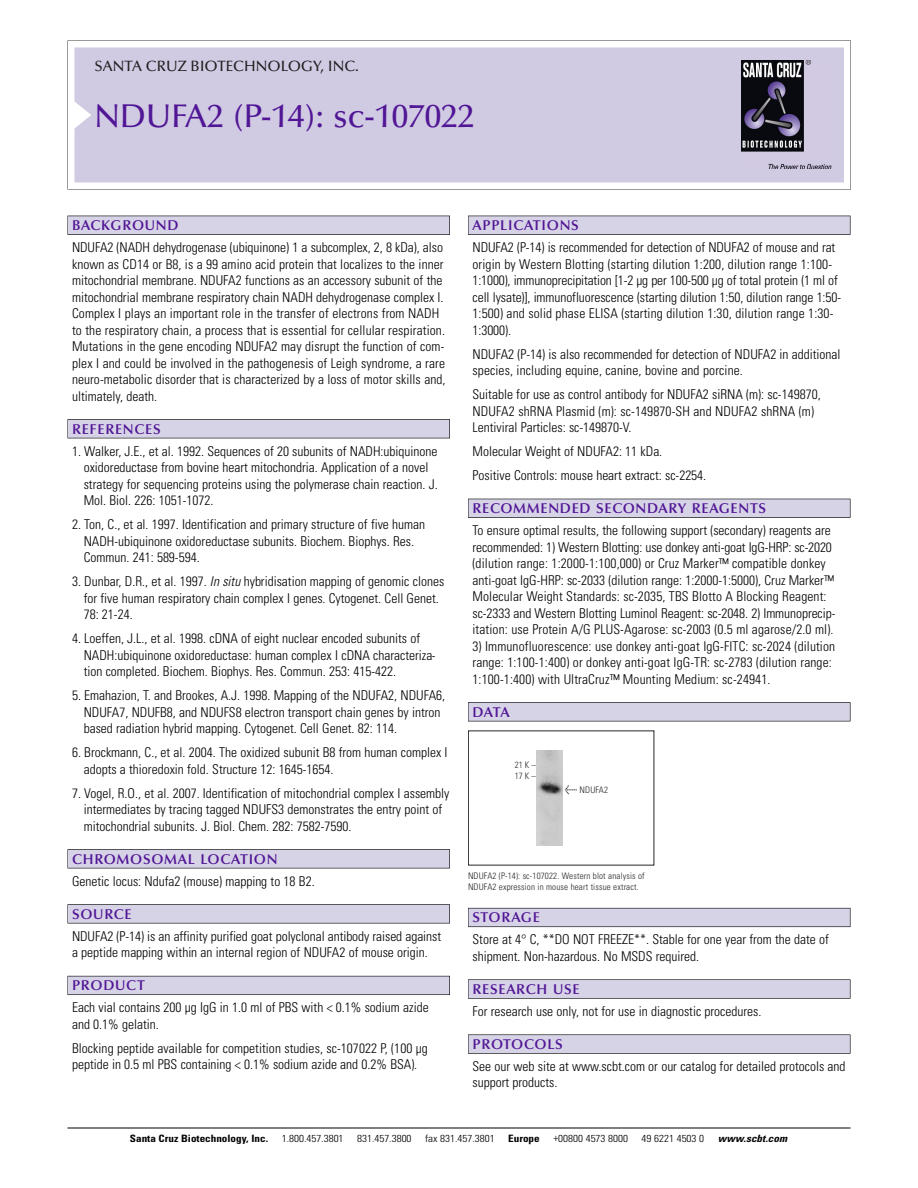
<style>
.page{position:relative;width:918px;height:1188px;background:#fff}
.page>*{position:absolute;margin:0;border:0;box-sizing:border-box;transform-origin:0 0}
.t1{font:500 33px "Optima";color:#511695}
.t2{font:500 15px "Optima";color:#231f20}
.t3{font:600 14.25px "Optima";letter-spacing:.05em;color:#511695}
.t4{font:300 condensed 13.5px/16.5px "Univers";color:#000}
.t5{font:300 condensed 10.2px "Univers";color:#000;scale:1.1 1}
.t6{font:700 condensed 10.2px "Univers";color:#000;scale:1.1 1}
.t7{font:italic 700 condensed 10.2px "Univers";letter-spacing:.005em;color:#000;scale:1.1 1}
.t8{font:9px/10.5px "Univers Condensed Light+GZYABU";letter-spacing:.015em;color:#272627}
.s1{font-style:italic}
.s2{font-family:"Meta Plus Book Roman+PIALHI";font-size:10.5px}
</style>
<div class="page">
<svg style="left:68px;top:40px;width:783px;height:149px"></svg>
<div style="left:74px;top:47px;width:770px;height:135px;background:#d1cae3"></div>
<img style="left:741px;top:60px;width:90px;height:108px">
<div style="left:68px;top:216px;width:382px;height:19px;background:#525155"></div>
<div style="left:68px;top:216px;width:381px;height:18px;background:#d7d3e7"></div>
<div style="left:68px;top:419px;width:382px;height:19px;background:#525155"></div>
<div style="left:68px;top:420px;width:381px;height:18px;background:#d7d3e7"></div>
<div style="left:68px;top:849px;width:382px;height:19px;background:#545357"></div>
<div style="left:68px;top:850px;width:381px;height:18px;background:#d7d3e7"></div>
<div style="left:68px;top:904px;width:382px;height:19px;background:#575759"></div>
<div style="left:68px;top:905px;width:381px;height:18px;background:#d7d3e7"></div>
<div style="left:68px;top:976px;width:382px;height:19px;background:#5b5a62"></div>
<div style="left:68px;top:976px;width:381px;height:18px;background:#d7d3e7"></div>
<div style="left:468px;top:216px;width:382px;height:19px;background:#525155"></div>
<div style="left:468px;top:216px;width:382px;height:18px;background:#d7d3e7"></div>
<div style="left:468px;top:499px;width:382px;height:19px;background:#515055"></div>
<div style="left:468px;top:499px;width:382px;height:18px;background:#d7d3e7"></div>
<div style="left:468px;top:702px;width:382px;height:19px;background:#545357"></div>
<div style="left:468px;top:703px;width:382px;height:18px;background:#d7d3e7"></div>
<div style="left:468px;top:908px;width:382px;height:19px;background:#66646e"></div>
<div style="left:468px;top:908px;width:382px;height:18px;background:#d7d3e7"></div>
<div style="left:468px;top:979px;width:382px;height:20px;background:#666"></div>
<div style="left:468px;top:980px;width:382px;height:18px;background:#d7d3e7"></div>
<svg style="left:468px;top:1034px;width:382px;height:20px"></svg>
<div style="left:468px;top:1035px;width:382px;height:18px;background:#d7d3e7"></div>
<hr style="left:68px;top:1128px;width:782px;height:1px;background:#000">
<img style="left:537px;top:751px;width:26px;height:95px">
<p class="t2" style="left:94px;top:61px;width:266px">SANTA CRUZ BIOTECHNOLOGY, INC.</p>
<h1 class="t1" style="left:94px;top:103px;width:381px">NDUFA2 (P-14): sc-107022</h1>
<p class="t3" style="left:72px;top:219px;width:108px">BACKGROUND</p>
<p class="t4" style="left:72px;top:240px;width:375px">NDUFA2 (NADH dehydrogenase (ubiquinone) 1 a subcomplex, 2, 8 kDa), also known as CD14 or B8, is a 99 amino acid protein that localizes to the inner mitochondrial membrane. NDUFA2 functions as an accessory subunit of the mitochondrial membrane respiratory chain NADH dehydrogenase complex I.<br>Complex I plays an important role in the transfer of electrons from NADH to the respiratory chain, a process that is essential for cellular respiration.<br>Mutations in the gene encoding NDUFA2 may disrupt the function of com&shy;plex I and could be involved in the pathogenesis of Leigh syndrome, a rare neuro-metabolic disorder that is characterized by a loss of motor skills and, ultimately, death.</p>
<p class="t3" style="left:72px;top:423px;width:90px">REFERENCES</p>
<p class="t4" style="left:84px;top:444px;width:356px;text-indent:-12px">1. Walker, J.E., et al. 1992. Sequences of 20 subunits of NADH:ubiquinone oxidoreductase from bovine heart mitochondria. Application of a novel strategy for sequencing proteins using the polymerase chain reaction. J.<br>Mol. Biol. 226: 1051-1072.</p>
<p class="t4" style="left:84px;top:517px;width:343px;text-indent:-12px">2. Ton, C., et al. 1997. Identification and primary structure of five human<br>NADH-ubiquinone oxidoreductase subunits. Biochem. Biophys. Res.<br>Commun. 241: 589-594.</p>
<p class="t4" style="left:84px;top:574px;width:362px;text-indent:-12px">3. Dunbar, D.R., et al. 1997. <span class="s1">In situ</span> hybridisation mapping of genomic clones for five human respiratory chain complex I genes. Cytogenet. Cell Genet.<br>78: 21-24.</p>
<p class="t4" style="left:84px;top:631px;width:353px;text-indent:-12px">4. Loeffen, J.L., et al. 1998. cDNA of eight nuclear encoded subunits of<br>NADH:ubiquinone oxidoreductase: human complex I cDNA characteriza&shy;tion completed. Biochem. Biophys. Res. Commun. 253: 415-422.</p>
<p class="t4" style="left:84px;top:688px;width:363px;text-indent:-12px">5. Emahazion, T. and Brookes, A.J. 1998. Mapping of the NDUFA2, NDUFA6,<br>NDUFA7, NDUFB8, and NDUFS8 electron transport chain genes by intron based radiation hybrid mapping. Cytogenet. Cell Genet. 82: 114.</p>
<p class="t4" style="left:84px;top:745px;width:365px;text-indent:-12px">6. Brockmann, C., et al. 2004. The oxidized subunit B8 from human complex I adopts a thioredoxin fold. Structure 12: 1645-1654.</p>
<p class="t4" style="left:84px;top:786px;width:367px;text-indent:-12px">7. Vogel, R.O., et al. 2007. Identification of mitochondrial complex I assembly intermediates by tracing tagged NDUFS3 demonstrates the entry point of mitochondrial subunits. J. Biol. Chem. 282: 7582-7590.</p>
<p class="t3" style="left:72px;top:853px;width:207px">CHROMOSOMAL LOCATION</p>
<p class="t4" style="left:72px;top:874px;width:244px">Genetic locus: Ndufa2 (mouse) mapping to 18 B2.</p>
<p class="t3" style="left:72px;top:908px;width:61px">SOURCE</p>
<p class="t4" style="left:72px;top:929px;width:371px">NDUFA2 (P-14) is an affinity purified goat polyclonal antibody raised against a peptide mapping within an internal region of NDUFA2 of mouse origin.</p>
<p class="t3" style="left:72px;top:980px;width:74px">PRODUCT</p>
<p class="t4" style="left:72px;top:1000px;width:358px">Each vial contains 200 µg IgG in 1.0 ml of PBS with &lt; 0.1% sodium azide and 0.1% gelatin.</p>
<p class="t4" style="left:72px;top:1041px;width:357px">Blocking peptide available for competition studies, sc-107022 P, (100 µg peptide in 0.5 ml PBS containing &lt; 0.1% sodium azide and 0.2% BSA).</p>
<p class="t3" style="left:473px;top:219px;width:108px">APPLICATIONS</p>
<p class="t4" style="left:473px;top:240px;width:370px">NDUFA2 (P-14) is recommended for detection of NDUFA2 of mouse and rat origin by Western Blotting (starting dilution 1:200, dilution range 1:100- 1:1000), immunoprecipitation [1-2 µg per 100-500 µg of total protein (1 ml of cell lysate)], immunofluorescence (starting dilution 1:50, dilution range 1:50- 1:500) and solid phase ELISA (starting dilution 1:30, dilution range 1:30- 1:3000).</p>
<p class="t4" style="left:473px;top:347px;width:370px">NDUFA2 (P-14) is also recommended for detection of NDUFA2 in additional species, including equine, canine, bovine and porcine.</p>
<p class="t4" style="left:473px;top:387px;width:350px">Suitable for use as control antibody for NDUFA2 siRNA (m): sc-149870,<br>NDUFA2 shRNA Plasmid (m): sc-149870-SH and NDUFA2 shRNA (m)<br>Lentiviral Particles: sc-149870-V.</p>
<p class="t4" style="left:473px;top:440px;width:235px;line-height:24px">Molecular Weight of NDUFA2: 11 kDa.<br>Positive Controls: mouse heart extract: sc-2254.</p>
<p class="t3" style="left:473px;top:503px;width:295px">RECOMMENDED SECONDARY REAGENTS</p>
<p class="t4" style="left:473px;top:523px;width:364px">To ensure optimal results, the following support (secondary) reagents are recommended: 1) Western Blotting: use donkey anti-goat IgG-HRP: sc-2020 (dilution range: 1:2000-1:100,000) or Cruz Marker™ compatible donkey anti-goat IgG-HRP: sc-2033 (dilution range: 1:2000-1:5000), Cruz Marker™ Molecular Weight Standards: sc-2035, TBS Blotto A Blocking Reagent: sc-2333 and Western Blotting Luminol Reagent: sc-2048. 2) Immunoprecip&shy;itation: use Protein A/G PLUS-Agarose: sc-2003 (0.5 ml agarose/2.0 ml).</p>
<p class="t4" style="left:473px;top:639px;width:364px">3) Immunofluorescence: use donkey anti-goat IgG-FITC: sc-2024 (dilution range: 1:100-1:400) or donkey anti-goat IgG-TR: sc-2783 (dilution range:<br>1:100-1:400) with UltraCruz™ Mounting Medium: sc-24941.</p>
<p class="t3" style="left:473px;top:706px;width:39px">DATA</p>
<p class="t8" style="left:515px;top:760px;width:22px;line-height:11.2px">21K–<br>17K–</p>
<p class="t8" style="left:565px;top:785px;width:45px"><span class="s2">&lt;</span> NDUFA2</p>
<p class="t8" style="left:468px;top:872px;width:178px">NDUFA2 (P-14): sc-107022. Western blot analysis of<br>NDUFA2 expression in mouse heart tissue extract.</p>
<p class="t3" style="left:473px;top:912px;width:69px">STORAGE</p>
<p class="t4" style="left:473px;top:932px;width:358px">Store at 4° C, **DO NOT FREEZE**. Stable for one year from the date of shipment. Non-hazardous. No MSDS required.</p>
<p class="t3" style="left:473px;top:983px;width:109px">RESEARCH USE</p>
<p class="t4" style="left:473px;top:1004px;width:290px">For research use only, not for use in diagnostic procedures.</p>
<p class="t3" style="left:473px;top:1038px;width:92px">PROTOCOLS</p>
<p class="t4" style="left:473px;top:1059px;width:375px">See our web site at www.scbt.com or our catalog for detailed protocols and support products.</p>
<p class="t6" style="left:130px;top:1135px;width:127px">Santa Cruz Biotechnology, Inc.</p>
<p class="t5" style="left:282px;top:1135px;width:58px">1.800.457.3801</p>
<p class="t5" style="left:357px;top:1135px;width:51px">831.457.3800</p>
<p class="t5" style="left:425px;top:1135px;width:65px">fax 831.457.3801</p>
<p class="t6" style="left:508px;top:1135px;width:30px">Europe</p>
<p class="t5" style="left:553px;top:1135px;width:69px">+00800 4573 8000</p>
<p class="t5" style="left:642px;top:1135px;width:58px">49 6221 4503 0</p>
<p class="t7" style="left:718px;top:1135px;width:64px">www.scbt.com</p>
</div>
